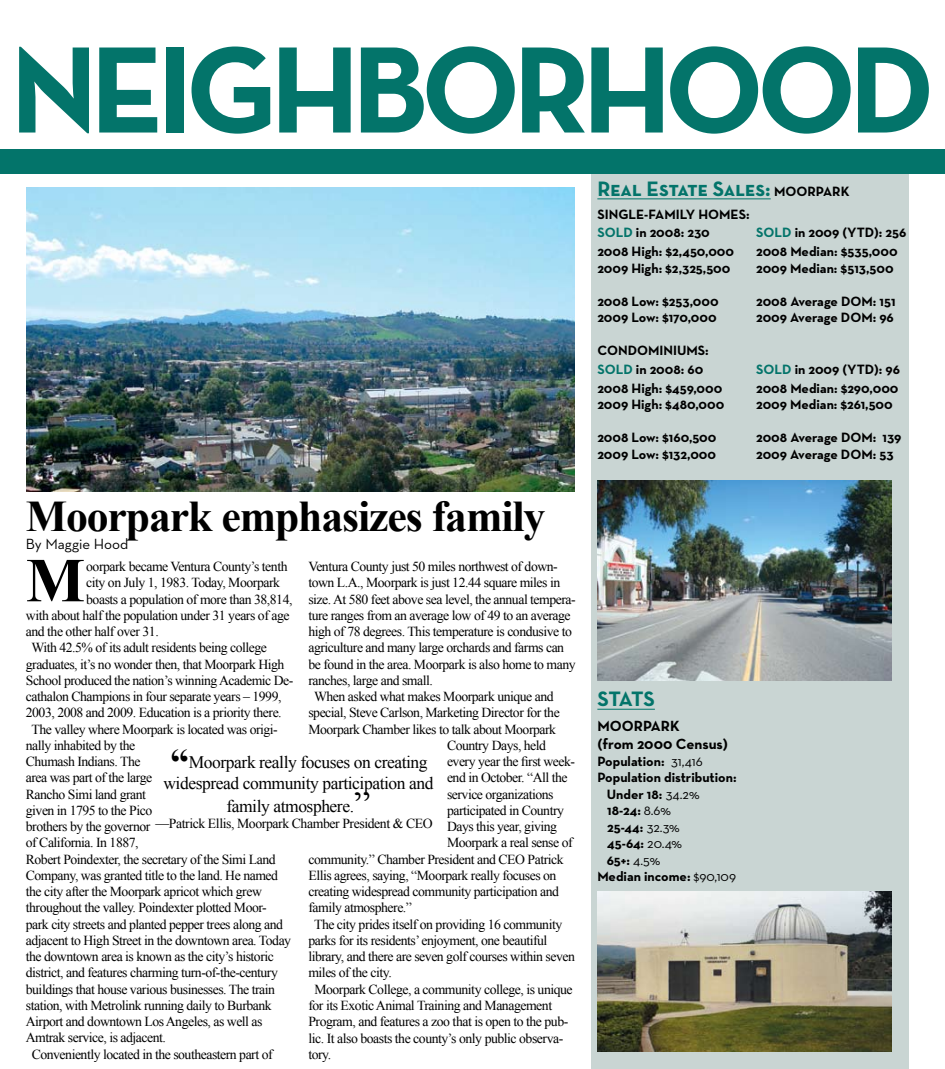
<style>
.page{position:relative;width:945px;height:1069px;background:#fff}
.page>*{position:absolute;margin:0;border:0;box-sizing:border-box;transform-origin:0 0}
.t1{font:125px "Neutra Text Bold SC";letter-spacing:-.06em;color:#03746a}
.t2{font:700 62.5px "Times New Roman";color:#000}
.t3{font:700 43.75px "Times New Roman";letter-spacing:-.025em;color:#000}
.t4{font:21.25px "Neutra Text Bold SC";letter-spacing:-.005em;color:#03746a}
.t5{font:17.5px/21.8px "Times New Roman";letter-spacing:-.025em;color:#000;text-align:center}
.t6{font:700 15px/18px "Neutra Text";color:#000}
.t7{font:15px "Neutra Text";color:#000}
.t8{font:13.75px "Times New Roman";letter-spacing:-.035em;color:#000}
.t9{font:700 13.75px/18.8px "Neutra Text";color:#000}
.t10{font:13.75px "Neutra Text Bold SC";color:#000}
.s1{font-family:"Neutra Text";font-weight:700;font-size:13.75px;color:#000}
.s2{color:#03746a}
.s3{font-weight:700;font-size:37.5px}
.s4{font-size:37.5px}
.s5{font-weight:400}
</style>
<div class="page">
<div style="left:591px;top:165px;width:317px;height:904px;background:#c9d5d3"></div>
<img style="left:26px;top:188px;width:549px;height:303px">
<div style="left:0;top:149px;width:945px;height:25px;background:#03746a"></div>
<hr style="left:597px;top:199px;width:174px;height:1px;background:#03746a">
<hr style="left:597px;top:709px;width:58px;height:1px;background:#03746a">
<img style="left:598px;top:480px;width:294px;height:200px">
<img style="left:598px;top:891px;width:294px;height:160px">
<h1 class="t1" style="left:10px;top:12px;width:926px">NEIGHBORHOOD</h1>
<h3 class="t4" style="left:597px;top:176px;width:254px">Real Estate Sales: <span class="s1">MOORPARK</span></h3>
<p class="t10" style="left:597px;top:205px;width:154px">SINGLE-FAMILY HOMES:</p>
<p class="t9" style="left:597px;top:223px;width:114px"><span class="s2">SOLD</span> in 2008: 230</p>
<p class="t9" style="left:756px;top:223px;width:152px"><span class="s2">SOLD</span> in 2009 (YTD): 256</p>
<p class="t9" style="left:597px;top:242px;width:138px">2008 High: $2,450,000</p>
<p class="t9" style="left:756px;top:242px;width:143px">2008 Median: $535,000</p>
<p class="t9" style="left:597px;top:258px;width:135px">2009 High: $2,325,500</p>
<p class="t9" style="left:756px;top:258px;width:139px">2009 Median: $513,500</p>
<p class="t9" style="left:597px;top:291px;width:123px">2008 Low: $253,000</p>
<p class="t9" style="left:756px;top:291px;width:141px">2008 Average DOM: 151</p>
<p class="t9" style="left:597px;top:308px;width:121px">2009 Low: $170,000</p>
<p class="t9" style="left:756px;top:308px;width:139px">2009 Average DOM: 96</p>
<p class="t9" style="left:597px;top:341px;width:113px">CONDOMINIUMS:<br><span class="s2">SOLD</span> in 2008: 60</p>
<p class="t9" style="left:756px;top:359px;width:145px"><span class="s2">SOLD</span> in 2009 (YTD): 96</p>
<h3 class="t3" style="left:26px;top:486px;width:521px">Moorpark emphasizes family</h3>
<p class="t7" style="left:26px;top:535px;width:104px">By Maggie Hood</p>
<p class="t8" style="left:86px;top:557px;width:203px">oorpark became Ventura County’s tenth</p>
<p class="t8" style="left:86px;top:573px;width:195px">city on July 1, 1983. Today, Moorpark</p>
<p class="t8" style="left:86px;top:590px;width:208px">boasts a population of more than 38,814,</p>
<p class="t8" style="left:26px;top:606px;width:265px">with about half the population under 31 years of age</p>
<p class="t8" style="left:26px;top:622px;width:134px">and the other half over 31.</p>
<p class="t8" style="left:32px;top:638px;width:237px">With 42.5% of its adult residents being college</p>
<p class="t8" style="left:26px;top:655px;width:260px">graduates, it’s no wonder then, that Moorpark High</p>
<p class="t8" style="left:26px;top:671px;width:269px">School produced the nation’s winning Academic De-</p>
<p class="t8" style="left:26px;top:687px;width:257px">cathalon Champions in four separate years – 1999,</p>
<p class="t8" style="left:26px;top:703px;width:257px">2003, 2008 and 2009. Education is a priority there.</p>
<p class="t8" style="left:32px;top:720px;width:248px">The valley where Moorpark is located was origi-</p>
<p class="t8" style="left:26px;top:736px;width:111px">nally inhabited by the</p>
<p class="t8" style="left:26px;top:752px;width:116px">Chumash Indians. The</p>
<p class="t8" style="left:26px;top:768px;width:128px">area was part of the large</p>
<p class="t8" style="left:26px;top:785px;width:122px">Rancho Simi land grant</p>
<p class="t8" style="left:26px;top:801px;width:128px">given in 1795 to the Pico</p>
<p class="t8" style="left:26px;top:817px;width:126px">brothers by the governor</p>
<p class="t8" style="left:26px;top:833px;width:114px">of California. In 1887,</p>
<p class="t8" style="left:26px;top:850px;width:251px">Robert Poindexter, the secretary of the Simi Land</p>
<p class="t8" style="left:26px;top:866px;width:254px">Company, was granted title to the land. He named</p>
<p class="t8" style="left:26px;top:882px;width:238px">the city after the Moorpark apricot which grew</p>
<p class="t8" style="left:26px;top:898px;width:242px">throughout the valley. Poindexter plotted Moor-</p>
<p class="t8" style="left:26px;top:915px;width:259px">park city streets and planted pepper trees along and</p>
<p class="t8" style="left:26px;top:931px;width:267px">adjacent to High Street in the downtown area. Today</p>
<p class="t8" style="left:26px;top:947px;width:250px">the downtown area is known as the city’s historic</p>
<p class="t8" style="left:26px;top:963px;width:254px">district, and features charming turn-of-the-century</p>
<p class="t8" style="left:26px;top:980px;width:251px">buildings that house various businesses. The train</p>
<p class="t8" style="left:26px;top:996px;width:247px">station, with Metrolink running daily to Burbank</p>
<p class="t8" style="left:26px;top:1012px;width:238px">Airport and downtown Los Angeles, as well as</p>
<p class="t8" style="left:26px;top:1028px;width:142px">Amtrak service, is adjacent.</p>
<p class="t8" style="left:32px;top:1045px;width:242px">Conveniently located in the southeastern part of</p>
<h2 class="t2" style="left:26px;top:537px;width:61px">M</h2>
<p class="t8" style="left:308px;top:557px;width:251px">Ventura County just 50 miles northwest of down-</p>
<p class="t8" style="left:308px;top:573px;width:253px">town L.A., Moorpark is just 12.44 square miles in</p>
<p class="t8" style="left:308px;top:590px;width:269px">size. At 580 feet above sea level, the annual tempera-</p>
<p class="t8" style="left:308px;top:606px;width:264px">ture ranges from an average low of 49 to an average</p>
<p class="t8" style="left:308px;top:622px;width:265px">high of 78 degrees. This temperature is condusive to</p>
<p class="t8" style="left:308px;top:638px;width:257px">agriculture and many large orchards and farms can</p>
<p class="t8" style="left:308px;top:655px;width:269px">be found in the area. Moorpark is also home to many</p>
<p class="t8" style="left:308px;top:671px;width:126px">ranches, large and small.</p>
<p class="t8" style="left:314px;top:687px;width:241px">When asked what makes Moorpark unique and</p>
<p class="t8" style="left:308px;top:703px;width:253px">special, Steve Carlson, Marketing Director for the</p>
<p class="t8" style="left:308px;top:720px;width:249px">Moorpark Chamber likes to talk about Moorpark</p>
<p class="t8" style="left:447px;top:736px;width:101px">Country Days, held</p>
<p class="t8" style="left:447px;top:752px;width:130px">every year the first week-</p>
<p class="t8" style="left:447px;top:768px;width:122px">end in October. “All the</p>
<p class="t8" style="left:447px;top:785px;width:108px">service organizations</p>
<p class="t8" style="left:447px;top:801px;width:118px">participated in Country</p>
<p class="t8" style="left:447px;top:817px;width:112px">Days this year, giving</p>
<p class="t8" style="left:447px;top:833px;width:127px">Moorpark a real sense of</p>
<p class="t8" style="left:308px;top:850px;width:257px">community.” Chamber President and CEO Patrick</p>
<p class="t8" style="left:308px;top:866px;width:250px">Ellis agrees, saying, “Moorpark really focuses on</p>
<p class="t8" style="left:308px;top:882px;width:252px">creating widespread community participation and</p>
<p class="t8" style="left:308px;top:898px;width:105px">family atmosphere.”</p>
<p class="t8" style="left:314px;top:915px;width:250px">The city prides itself on providing 16 community</p>
<p class="t8" style="left:308px;top:931px;width:241px">parks for its residents’ enjoyment, one beautiful</p>
<p class="t8" style="left:308px;top:947px;width:268px">library, and there are seven golf courses within seven</p>
<p class="t8" style="left:308px;top:963px;width:85px">miles of the city.</p>
<p class="t8" style="left:314px;top:980px;width:260px">Moorpark College, a community college, is unique</p>
<p class="t8" style="left:308px;top:996px;width:245px">for its Exotic Animal Training and Management</p>
<p class="t8" style="left:308px;top:1012px;width:261px">Program, and features a zoo that is open to the pub-</p>
<p class="t8" style="left:308px;top:1028px;width:256px">lic. It also boasts the county’s only public observa-</p>
<p class="t8" style="left:308px;top:1045px;width:24px">tory.</p>
<p class="t5" style="left:163px;top:751px;width:272px"><span class="s3">‘‘</span>Moorpark really focuses on creating widespread community participation and family atmosphere.<span class="s4">”</span></p>
<p class="t8" style="left:156px;top:814px;width:279px">—Patrick Ellis, Moorpark Chamber President &amp; CEO</p>
<p class="t9" style="left:597px;top:378px;width:127px">2008 High: $459,000</p>
<p class="t9" style="left:756px;top:378px;width:144px">2008 Median: $290,000</p>
<p class="t9" style="left:597px;top:395px;width:128px">2009 High: $480,000</p>
<p class="t9" style="left:756px;top:395px;width:138px">2009 Median: $261,500</p>
<p class="t9" style="left:597px;top:428px;width:121px">2008 Low: $160,500</p>
<p class="t9" style="left:756px;top:428px;width:147px">2008 Average DOM: 139</p>
<p class="t9" style="left:597px;top:444px;width:120px">2009 Low: $132,000</p>
<p class="t9" style="left:756px;top:444px;width:139px">2009 Average DOM: 53</p>
<h3 class="t4" style="left:597px;top:686px;width:59px">STATS</h3>
<p class="t6" style="left:597px;top:717px;width:132px">MOORPARK<br>(from 2000 Census)</p>
<p class="t9" style="left:597px;top:751px;width:107px">Population: <span class="s5">31,416</span></p>
<p class="t9" style="left:597px;top:768px;width:141px">Population distribution:</p>
<p class="t9" style="left:607px;top:784px;width:94px">Under 18: <span class="s5">34.2%</span></p>
<p class="t9" style="left:607px;top:801px;width:65px">18-24: <span class="s5">8.6%</span></p>
<p class="t9" style="left:607px;top:817px;width:74px">25-44: <span class="s5">32.3%</span></p>
<p class="t9" style="left:607px;top:834px;width:76px">45-64: <span class="s5">20.4%</span></p>
<p class="t9" style="left:607px;top:850px;width:55px">65+: <span class="s5">4.5%</span></p>
<p class="t9" style="left:597px;top:867px;width:140px">Median income: <span class="s5">$90,109</span></p>
</div>
